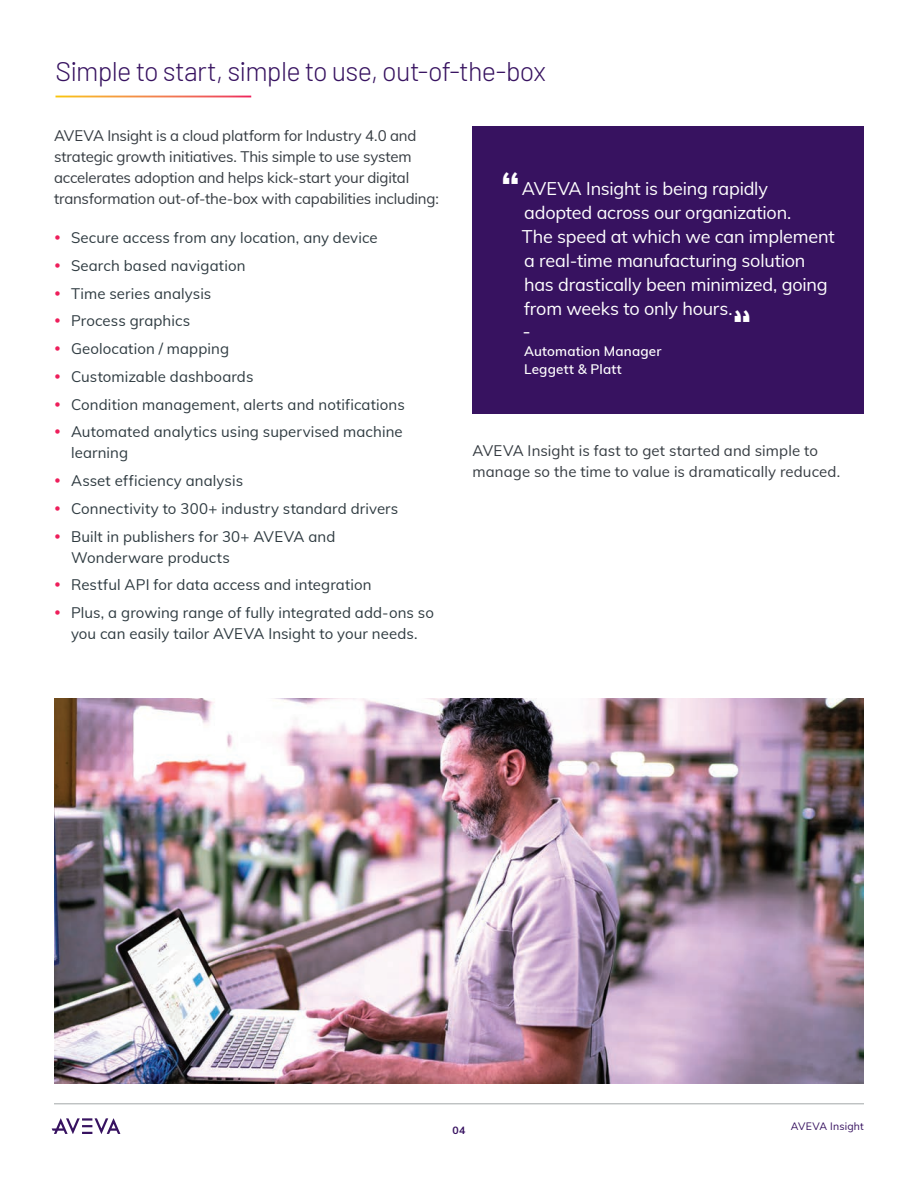
<style>
.page{position:relative;width:918px;height:1188px;background:#fff}
.page>*{position:absolute;margin:0;border:0;box-sizing:border-box;transform-origin:0 0}
.Back_Cover_Footer_UR{font:700 43.5px "Muli";color:#fff}
.H3_Internal_Pages{font:300 27px "Barlow";letter-spacing:-.025em;color:#371260}
.Back_Cover_Footer_UR-2{font:19.5px "Muli";color:#fff}
.Pull_Quote{font:18px/24px "Muli";letter-spacing:-.01em;color:#fff}
.t1{font:15px/21px "Muli";letter-spacing:.005em;color:#2f3b41}
.Body_Copy{font:15px/21px "Muli";letter-spacing:-.01em;color:#363c42}
.Pull_Quote_Author_Na{font:600 13.5px "Muli";letter-spacing:.01em;color:#fff}
.t2{font:10.5px "Muli";letter-spacing:.02em;color:#371260}
.t3{font:700 10.5px "Muli";color:#371260}
</style>
<div class="page">
<hr style="left:54px;top:1104px;width:810px;height:1px;background:#a3a7a9">
<svg style="left:52px;top:1118px;width:68px;height:16px"></svg>
<div style="left:472px;top:126px;width:392px;height:288px;background:#371260"></div>
<img style="left:54px;top:699px;width:810px;height:384px">
<p class="H3_Internal_Pages" style="left:56px;top:52px;width:492px">Simple to start, simple to use, out-of-the-box</p>
<p class="Body_Copy" style="left:54px;top:124px;width:386px">AVEVA Insight is a cloud platform for Industry 4.0 and strategic growth initiatives. This simple to use system accelerates adoption and helps kick-start your digital transformation out-of-the-box with capabilities including:</p>
<p class="t1" style="left:71px;top:227px;width:308px">Secure access from any location, any device</p>
<p class="t1" style="left:71px;top:254px;width:176px">Search based navigation</p>
<p class="t1" style="left:71px;top:282px;width:142px">Time series analysis</p>
<p class="t1" style="left:71px;top:310px;width:121px">Process graphics</p>
<p class="t1" style="left:71px;top:338px;width:160px">Geolocation / mapping</p>
<p class="t1" style="left:71px;top:365px;width:184px">Customizable dashboards</p>
<p class="t1" style="left:71px;top:393px;width:335px">Condition management, alerts and notifications</p>
<p class="t1" style="left:71px;top:421px;width:333px">Automated analytics using supervised machine learning</p>
<p class="t1" style="left:71px;top:470px;width:174px">Asset efficiency analysis</p>
<p class="t1" style="left:71px;top:497px;width:329px">Connectivity to 300+ industry standard drivers</p>
<p class="t1" style="left:71px;top:525px;width:266px">Built in publishers for 30+ AVEVA and<br>Wonderware products</p>
<p class="t1" style="left:71px;top:574px;width:302px">Restful API for data access and integration</p>
<p class="t1" style="left:71px;top:602px;width:364px">Plus, a growing range of fully integrated add-ons so you can easily tailor AVEVA Insight to your needs.</p>
<p class="Back_Cover_Footer_UR" style="left:501px;top:156px;width:21px">“</p>
<p class="Pull_Quote" style="left:522px;top:175px;width:271px">AVEVA Insight is being rapidly adopted across our organization.</p>
<p class="Pull_Quote" style="left:522px;top:223px;width:314px">The speed at which we can implement a real-time manufacturing solution has drastically been minimized, going from weeks to only hours.</p>
<p class="Back_Cover_Footer_UR-2" style="left:522px;top:317px;width:10px">-</p>
<p class="Pull_Quote_Author_Na" style="left:524px;top:342px;width:139px">Automation Manager</p>
<p class="Pull_Quote_Author_Na" style="left:524px;top:360px;width:99px">Leggett &amp; Platt</p>
<p class="Body_Copy" style="left:472px;top:439px;width:369px">AVEVA Insight is fast to get started and simple to manage so the time to value is dramatically reduced.</p>
<p class="t3" style="left:453px;top:1123px;width:14px">04</p>
<p class="t2" style="left:791px;top:1118px;width:75px">AVEVA Insight</p>
</div>
